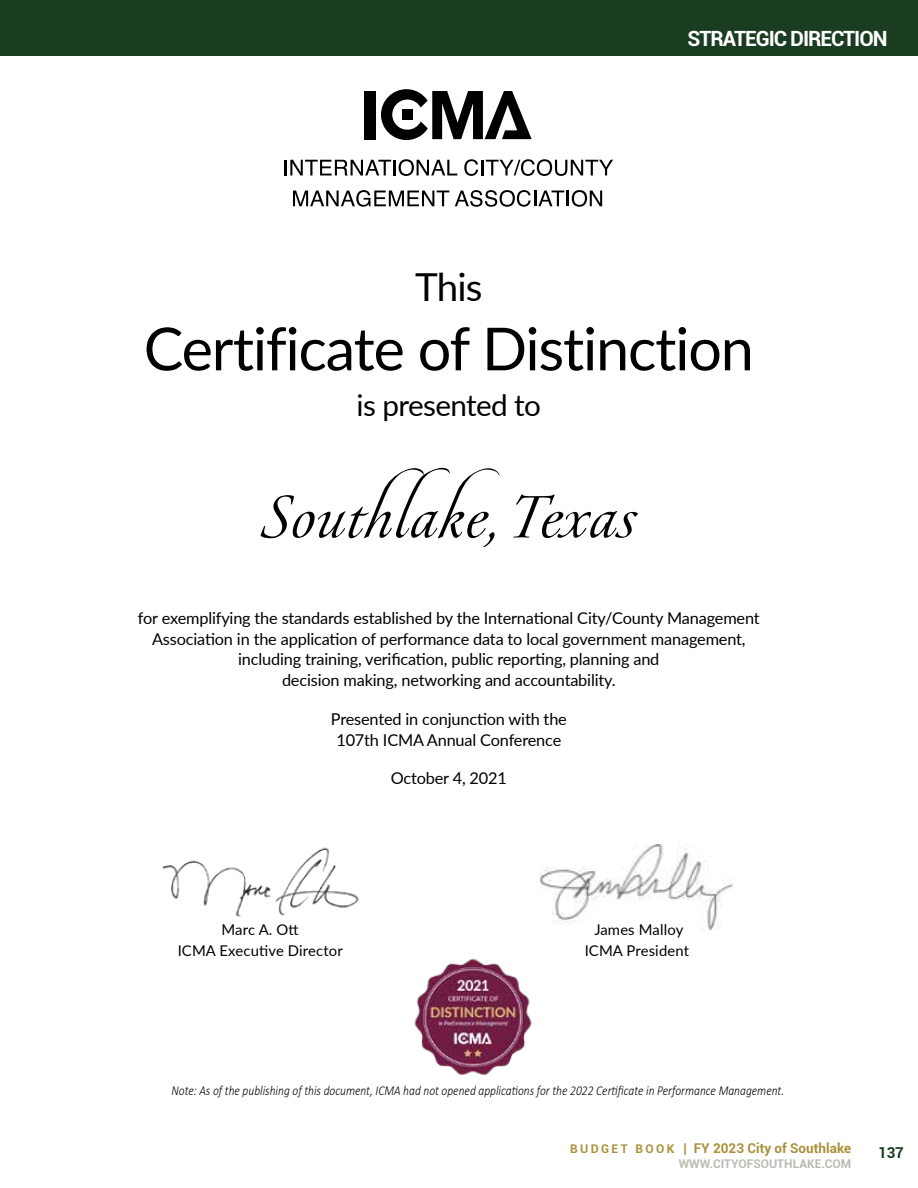
<style>
.page{position:relative;width:918px;height:1188px;background:#fff}
.page>*{position:absolute;margin:0;border:0;box-sizing:border-box;transform-origin:0 0}
.t1{font:105.3px "Pirouette LT Std Text";letter-spacing:.005em;color:#000}
.t2{font:59.4px "Lato";letter-spacing:-.02em;color:#000}
.t3{font:38.55px "Lato";color:#000}
.t4{font:29.7px "Lato";letter-spacing:-.02em;color:#000}
.t5{font:700 21px "Roboto";letter-spacing:-.05em;color:#fff}
.t6{font:16.35px/20.9px "Lato";letter-spacing:-.01em;color:#000;text-align:center}
.t7{font:700 15px "Roboto";color:#1a3d21}
.t8{font:14.85px/20.7px "Lato";letter-spacing:.01em;color:#000;text-align:center}
.t9{font:italic 300 13.65px "Calibri";color:#000;scale:.85 1}
.t10{font:700 13.5px "Roboto";color:#ab913c}
.t11{font:700 12px "Roboto";color:#bcbbb3}
.s1{font-size:12px}
</style>
<div class="page">
<div style="left:0;top:0;width:918px;height:55px;background:#1a3d21"></div>
<svg style="left:285px;top:159px;width:172px;height:17px"></svg>
<svg style="left:464px;top:159px;width:14px;height:17px"></svg>
<hr style="left:481px;top:160px;width:3px;height:15px;background:#000">
<svg style="left:486px;top:159px;width:127px;height:17px"></svg>
<svg style="left:293px;top:190px;width:156px;height:17px"></svg>
<svg style="left:455px;top:190px;width:147px;height:17px"></svg>
<div style="left:364px;top:91px;width:11px;height:48px;background:#000"></div>
<svg style="left:381px;top:89px;width:151px;height:51px"></svg>
<img style="left:162px;top:847px;width:197px;height:70px">
<img style="left:541px;top:845px;width:192px;height:84px">
<img style="left:414px;top:958px;width:118px;height:117px">
<p class="t5" style="left:688px;top:24px;width:202px">STRATEGIC DIRECTION</p>
<h3 class="t3" style="left:415px;top:260px;width:69px">This</h3>
<h2 class="t2" style="left:144px;top:306px;width:612px">Certificate of Distinction</h2>
<h3 class="t4" style="left:357px;top:384px;width:186px">is presented to</h3>
<h1 class="t1" style="left:262px;top:440px;width:376px">Southlake, Texas</h1>
<p class="t6" style="left:138px;top:607px;width:623px">for exemplifying the standards established by the International City/County Management Association in the application of performance data to local government management, including training, verification, public reporting, planning and<br>decision making, networking and accountability.</p>
<p class="t6" style="left:331px;top:708px;width:238px">Presented in conjunction with the<br>107th ICMA Annual Conference</p>
<p class="t6" style="left:391px;top:767px;width:118px">October 4, 2021</p>
<p class="t8" style="left:178px;top:918px;width:167px">Marc A. Ott<br>ICMA Executive Director</p>
<p class="t8" style="left:585px;top:919px;width:106px">James Malloy<br>ICMA President</p>
<p class="t9" style="left:172px;top:1082px;width:722px">Note: As of the publishing of this document, ICMA had not opened applications for the 2022 Certificate in Performance Management.</p>
<p class="t10" style="left:570px;top:1139px;width:283px"><span class="s1">B U D G E T B O O K</span> | FY 2023 CITY OF SOUTHLAKE</p>
<p class="t11" style="left:679px;top:1155px;width:174px">WWW.CITYOFSOUTHLAKE.COM</p>
<p class="t7" style="left:878px;top:1142px;width:27px">137</p>
</div>
